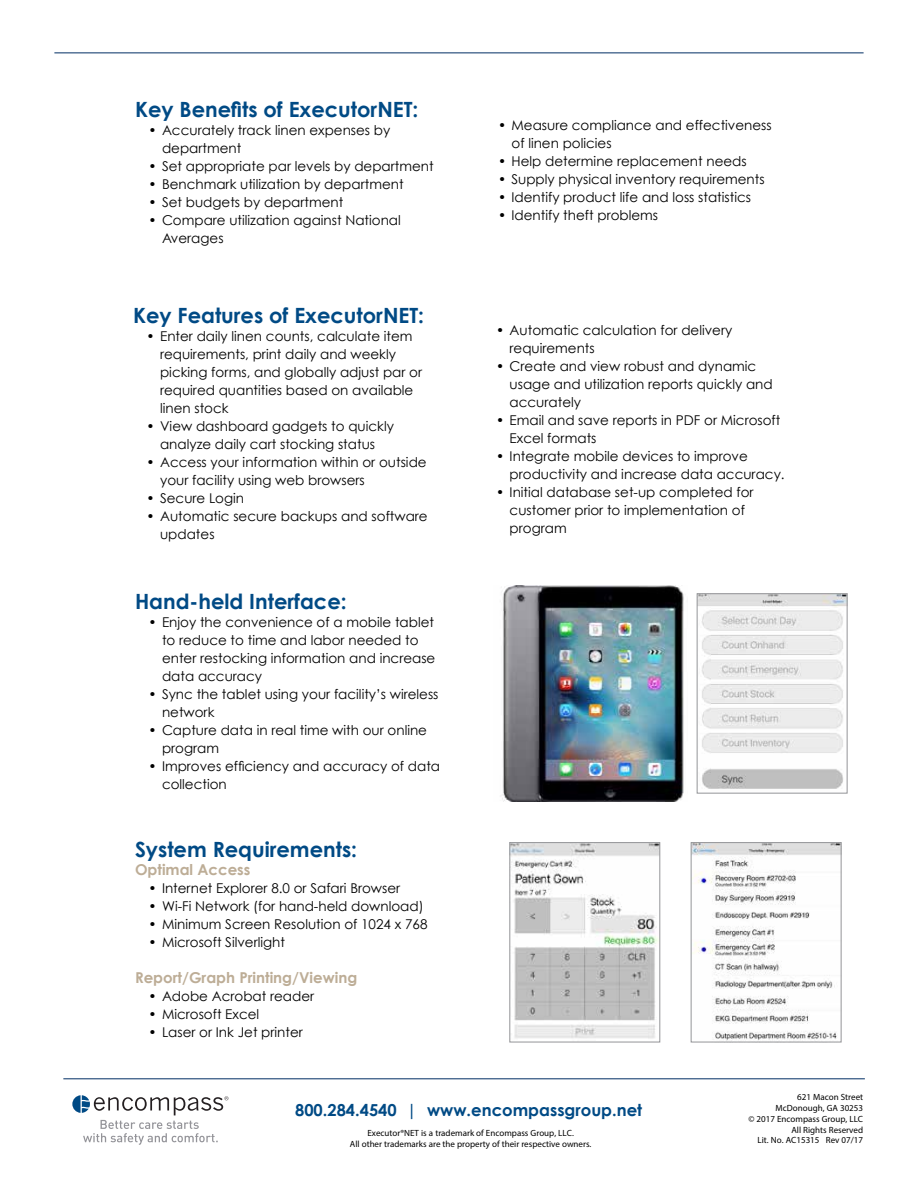
<style>
.page{position:relative;width:918px;height:1188px;background:#fff}
.page>*{position:absolute;margin:0;border:0;box-sizing:border-box;transform-origin:0 0}
.t1{font:700 21px "Century Gothic";color:#004a85}
.t2{font:700 16.5px "Century Gothic";color:#004a85}
.t3{font:700 15px "Century Gothic";color:#bdad96}
.t4{font:13.5px/18px "Century Gothic";color:#000}
.t5{font:9px/10.8px "Myriad Pro";color:#000;text-align:right}
</style>
<div class="page">
<hr style="left:63px;top:1078px;width:802px;height:1px;background:#002e63">
<svg style="left:72px;top:1095px;width:156px;height:50px"></svg>
<hr style="left:54px;top:52px;width:810px;height:1px;background:#002e63">
<img style="left:502px;top:585px;width:182px;height:216px">
<img style="left:512px;top:844px;width:146px;height:195px">
<div style="left:510px;top:842px;width:150px;height:200px;border:1px solid #949598"></div>
<img style="left:693px;top:844px;width:146px;height:196px">
<div style="left:691px;top:842px;width:150px;height:200px;border:1px solid #949598"></div>
<img style="left:699px;top:596px;width:146px;height:193px">
<div style="left:697px;top:594px;width:150px;height:199px;border:1px solid #949598"></div>
<h1 class="t1" style="left:135px;top:97px;width:285px">Key Benefits of ExecutorNET:</h1>
<p class="t4" style="left:162px;top:121px;width:230px;text-indent:-14px">• Accurately track linen expenses by department</p>
<p class="t4" style="left:148px;top:157px;width:287px">• Set appropriate par levels by department</p>
<p class="t4" style="left:148px;top:175px;width:257px">• Benchmark utilization by department</p>
<p class="t4" style="left:148px;top:193px;width:196px">• Set budgets by department</p>
<p class="t4" style="left:162px;top:211px;width:240px;text-indent:-14px">• Compare utilization against National<br>Averages</p>
<h1 class="t1" style="left:133px;top:302px;width:293px">Key Features of ExecutorNET:</h1>
<p class="t4" style="left:160px;top:327px;width:264px;text-indent:-14px">• Enter daily linen counts, calculate item requirements, print daily and weekly picking forms, and globally adjust par or required quantities based on available linen stock</p>
<p class="t4" style="left:147px;top:417px;width:249px;text-align:center">• View dashboard gadgets to quickly analyze daily cart stocking status</p>
<p class="t4" style="left:160px;top:453px;width:268px;text-indent:-14px">• Access your information within or outside your facility using web browsers</p>
<p class="t4" style="left:147px;top:489px;width:99px">• Secure Login</p>
<p class="t4" style="left:160px;top:507px;width:269px;text-indent:-14px">• Automatic secure backups and software updates</p>
<h1 class="t1" style="left:135px;top:588px;width:213px">Hand-held Interface:</h1>
<p class="t4" style="left:162px;top:613px;width:275px;text-indent:-14px">• Enjoy the convenience of a mobile tablet to reduce to time and labor needed to enter restocking information and increase data accuracy</p>
<p class="t4" style="left:162px;top:685px;width:278px;text-indent:-14px">• Sync the tablet using your facility’s wireless network</p>
<p class="t4" style="left:162px;top:721px;width:267px;text-indent:-14px">• Capture data in real time with our online program</p>
<p class="t4" style="left:162px;top:757px;width:280px;text-indent:-14px">• Improves efficiency and accuracy of data collection</p>
<h1 class="t1" style="left:135px;top:837px;width:224px">System Requirements:</h1>
<p class="t3" style="left:135px;top:860px;width:117px">Optimal Access</p>
<p class="t4" style="left:148px;top:879px;width:253px">• Internet Explorer 8.0 or Safari Browser</p>
<p class="t4" style="left:148px;top:897px;width:277px">• Wi-Fi Network (for hand-held download)</p>
<p class="t4" style="left:148px;top:915px;width:280px">• Minimum Screen Resolution of 1024 x 768</p>
<p class="t4" style="left:148px;top:933px;width:138px">• Microsoft Silverlight</p>
<p class="t3" style="left:135px;top:968px;width:224px">Report/Graph Printing/Viewing</p>
<p class="t4" style="left:148px;top:987px;width:167px">• Adobe Acrobat reader</p>
<p class="t4" style="left:148px;top:1005px;width:112px">• Microsoft Excel</p>
<p class="t4" style="left:148px;top:1023px;width:156px">• Laser or Ink Jet printer</p>
<p class="t4" style="left:512px;top:116px;width:262px;text-indent:-14px">• Measure compliance and effectiveness of linen policies</p>
<p class="t4" style="left:498px;top:152px;width:250px">• Help determine replacement needs</p>
<p class="t4" style="left:498px;top:170px;width:268px">• Supply physical inventory requirements</p>
<p class="t4" style="left:498px;top:188px;width:255px">• Identify product life and loss statistics</p>
<p class="t4" style="left:498px;top:206px;width:162px">• Identify theft problems</p>
<p class="t4" style="left:510px;top:321px;width:224px;text-indent:-14px">• Automatic calculation for delivery requirements</p>
<p class="t4" style="left:510px;top:357px;width:265px;text-indent:-14px">• Create and view robust and dynamic usage and utilization reports quickly and accurately</p>
<p class="t4" style="left:510px;top:411px;width:272px;text-indent:-14px">• Email and save reports in PDF or Microsoft<br>Excel formats</p>
<p class="t4" style="left:510px;top:447px;width:277px;text-indent:-14px">• Integrate mobile devices to improve productivity and increase data accuracy.</p>
<p class="t4" style="left:510px;top:483px;width:245px;text-indent:-14px">• Initial database set-up completed for customer prior to implementation of program</p>
<p class="t2" style="left:295px;top:1100px;width:349px">800.284.4540 | www.encompassgroup.net</p>
<p class="t5" style="left:350px;top:1128px;width:243px;text-align:center">Executor®NET is a trademark of Encompass Group, LLC.<br>All other trademarks are the property of their respective owners.</p>
<p class="t5" style="left:748px;top:1092px;width:116px">621 Macon Street<br>McDonough, GA 30253<br>© 2017 Encompass Group, LLC<br>All Rights Reserved<br>Lit. No. AC15315 Rev 07/17</p>
</div>
